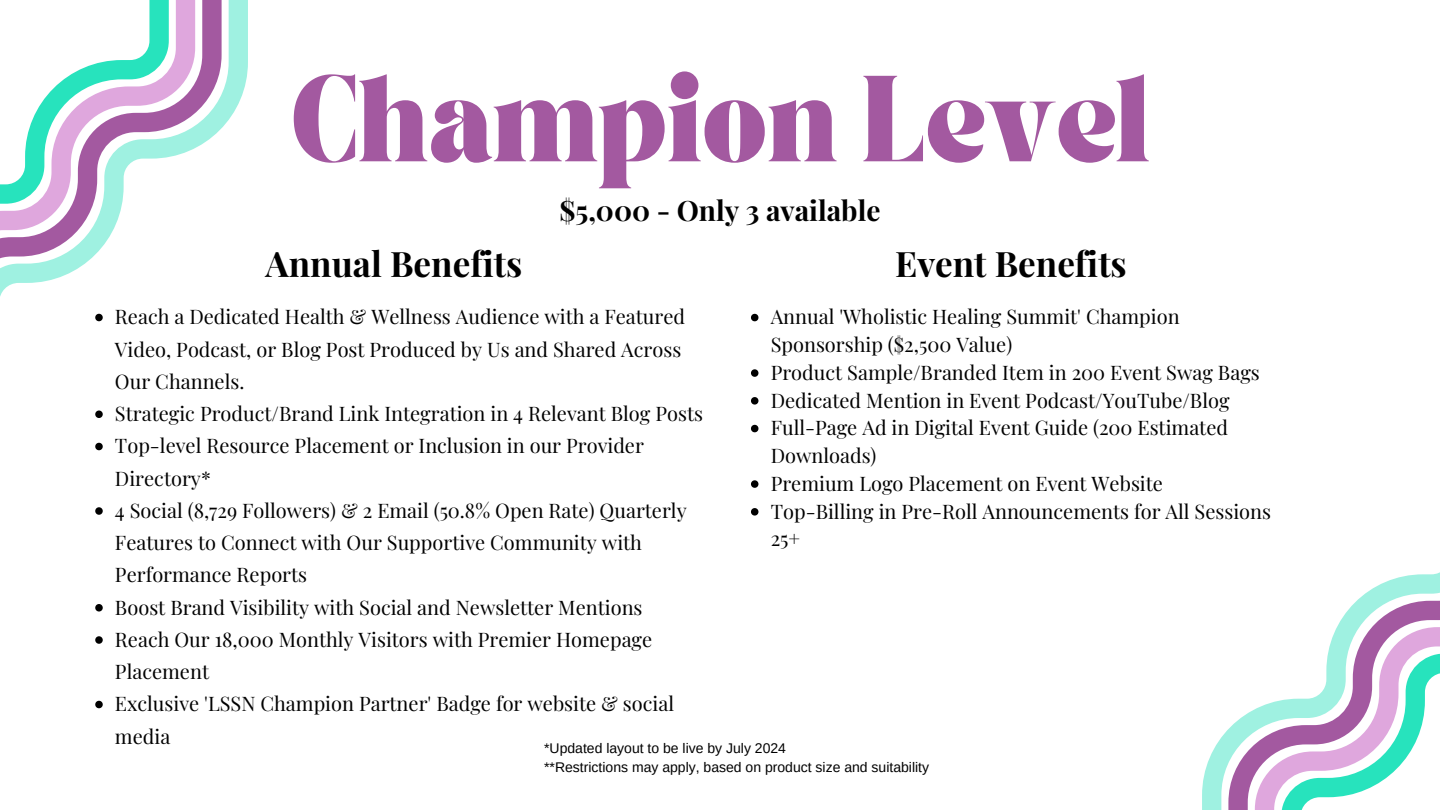
<style>
.page{position:relative;width:1440px;height:810px;background:#fff}
.page>*{position:absolute;margin:0;border:0;box-sizing:border-box;transform-origin:0 0}
.t1{font:700 75px "TANASHFORD";color:#a359a0}
.t2{font:700 35px "Playfair Display";color:#000}
.t3{font:700 28px "Playfair Display";color:#000}
.t4{font:20px/32.2px "Playfair Display";color:#000}
.t5{font:14px "Arimo";color:#000}
</style>
<div class="page">
<svg style="left:0;top:0;width:248px;height:322px"></svg>
<svg style="left:1202px;top:572px;width:238px;height:238px"></svg>
<svg style="left:95px;top:314px;width:8px;height:7px"></svg>
<svg style="left:95px;top:411px;width:8px;height:7px"></svg>
<svg style="left:95px;top:443px;width:8px;height:7px"></svg>
<svg style="left:95px;top:507px;width:8px;height:8px"></svg>
<svg style="left:95px;top:604px;width:8px;height:8px"></svg>
<svg style="left:95px;top:636px;width:8px;height:8px"></svg>
<svg style="left:95px;top:701px;width:8px;height:7px"></svg>
<svg style="left:751px;top:314px;width:7px;height:7px"></svg>
<svg style="left:751px;top:369px;width:7px;height:8px"></svg>
<svg style="left:751px;top:397px;width:7px;height:8px"></svg>
<svg style="left:751px;top:425px;width:7px;height:7px"></svg>
<svg style="left:751px;top:480px;width:7px;height:8px"></svg>
<svg style="left:751px;top:508px;width:7px;height:8px"></svg>
<p class="t1" style="left:290px;top:71px;width:861px">Champion Level</p>
<p class="t3" style="left:559px;top:190px;width:323px">$5,000 - Only 3 available</p>
<p class="t2" style="left:265px;top:239px;width:258px">Annual Benefits</p>
<p class="t2" style="left:895px;top:239px;width:233px">Event Benefits</p>
<p class="t4" style="left:115px;top:300px;width:572px">Reach a Dedicated Health &amp; Wellness Audience with a Featured<br>Video, Podcast, or Blog Post Produced by Us and Shared Across<br>Our Channels.</p>
<h1 class="t4" style="left:115px;top:397px;width:590px">Strategic Product/Brand Link Integration in 4 Relevant Blog Posts</h1>
<h3 class="t4" style="left:115px;top:429px;width:531px">Top-level Resource Placement or Inclusion in our Provider<br>Directory*</h3>
<h2 class="t4" style="left:115px;top:493px;width:573px">4 Social (8,729 Followers) &amp; 2 Email (50.8% Open Rate) Quarterly<br>Features to Connect with Our Supportive Community with<br>Performance Reports</h2>
<h2 class="t4" style="left:115px;top:590px;width:529px">Boost Brand Visibility with Social and Newsletter Mentions</h2>
<p class="t4" style="left:115px;top:622px;width:539px">Reach Our 18,000 Monthly Visitors with Premier Homepage<br>Placement</p>
<p class="t4" style="left:115px;top:687px;width:561px">Exclusive 'LSSN Champion Partner' Badge for website &amp; social media</p>
<p class="t4" style="left:771px;top:302px;width:410px;line-height:27.8px">Annual 'Wholistic Healing Summit' Champion<br>Sponsorship ($2,500 Value)</p>
<p class="t4" style="left:771px;top:355px;width:491px">Product Sample/Branded Item in 200 Event Swag Bags</p>
<p class="t4" style="left:771px;top:383px;width:460px">Dedicated Mention in Event Podcast/YouTube/Blog</p>
<p class="t4" style="left:771px;top:413px;width:459px;line-height:27.8px">Full-Page Ad in Digital Event Guide (200 Estimated<br>Downloads)</p>
<p class="t4" style="left:771px;top:466px;width:394px">Premium Logo Placement on Event Website</p>
<p class="t4" style="left:771px;top:496px;width:502px;line-height:27.8px">Top-Billing in Pre-Roll Announcements for All Sessions<br>25+</p>
<p class="t5" style="left:544px;top:740px;width:243px">*Updated layout to be live by July 2024</p>
<p class="t5" style="left:544px;top:759px;width:386px">**Restrictions may apply, based on product size and suitability</p>
</div>
